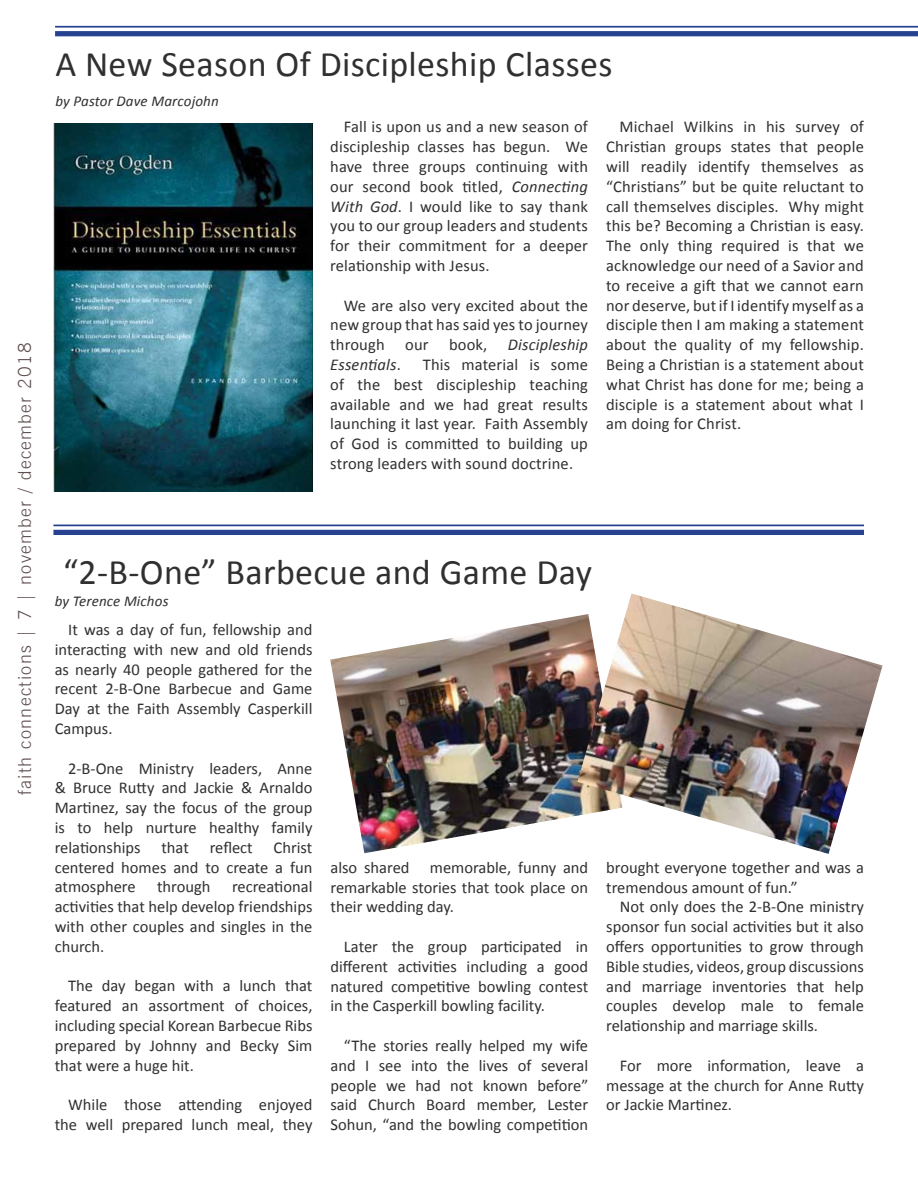
<style>
.page{position:relative;width:918px;height:1188px;background:#fff}
.page>*{position:absolute;margin:0;border:0;box-sizing:border-box;transform-origin:0 0}
.t1{font:36px "Calibri";letter-spacing:.01em;color:#303030}
.t2{font:300 18px "News Gothic BT";letter-spacing:.075em;color:#5e4d4f}
.t3{font:16.5px/19.8px "Calibri";color:#303030;text-align:justify}
.t4{font:italic 15px "Calibri";letter-spacing:.01em;color:#303030}
.s1{font-style:italic}
</style>
<div class="page">
<div style="left:55px;top:31px;width:863px;height:5px;background:#25408f"></div>
<hr style="left:55px;top:26px;width:863px;height:2px;background:#25408f">
<div style="left:53px;top:530px;width:811px;height:5px;background:#25408f"></div>
<hr style="left:53px;top:525px;width:811px;height:1px;background:#25408f">
<img style="left:53px;top:123px;width:259px;height:368px">
<img style="left:330px;top:616px;width:247px;height:237px">
<img style="left:577px;top:593px;width:306px;height:261px">
<p class="t2" style="left:14px;top:795px;width:454px;rotate:-90deg">faith connections | 7 | november / december 2018</p>
<h1 class="t1" style="left:55px;top:41px;width:559px">A New Season Of Discipleship Classes</h1>
<p class="t4" style="left:55px;top:91px;width:165px">by Pastor Dave Marcojohn</p>
<p class="t3" style="left:330px;top:117px;width:259px;text-indent:13px">Fall is upon us and a new season of discipleship classes has begun. We have three groups continuing with our second book titled, <span class="s1">Connecting With God</span>. I would like to say thank you to our group leaders and students for their commitment for a deeper relationship with Jesus.</p>
<p class="t3" style="left:330px;top:295px;width:259px;text-indent:13px">We are also very excited about the new group that has said yes to journey through our book, <span class="s1">Discipleship Essentials</span>.</p>
<p class="t3" style="left:330px;top:355px;width:259px;text-indent:93px">This material is some of the best discipleship teaching available and we had great results launching it last year. Faith Assembly of God is committed to building up strong leaders with sound doctrine.</p>
<p class="t3" style="left:606px;top:117px;width:259px;text-indent:13px">Michael Wilkins in his survey of Christian groups states that people will readily identify themselves as “Christians” but be quite reluctant to call themselves disciples. Why might this be? Becoming a Christian is easy.<br>The only thing required is that we acknowledge our need of a Savior and to receive a gift that we cannot earn nor deserve, but if I identify myself as a disciple then I am making a statement about the quality of my fellowship.<br>Being a Christian is a statement about what Christ has done for me; being a disciple is a statement about what I am doing for Christ.</p>
<h1 class="t1" style="left:63px;top:549px;width:530px">“2-B-One” Barbecue and Game Day</h1>
<p class="t4" style="left:55px;top:591px;width:115px">by Terence Michos</p>
<p class="t3" style="left:55px;top:620px;width:259px;text-indent:13px">It was a day of fun, fellowship and interacting with new and old friends as nearly 40 people gathered for the recent 2-B-One Barbecue and Game Day at the Faith Assembly Casperkill Campus.</p>
<p class="t3" style="left:55px;top:758px;width:259px;text-indent:13px">2-B-One Ministry leaders, Anne &amp; Bruce Rutty and Jackie &amp; Arnaldo Martinez, say the focus of the group is to help nurture healthy family relationships</p>
<p class="t3" style="left:161px;top:837px;width:29px">that</p>
<p class="t3" style="left:210px;top:837px;width:45px">reflect</p>
<p class="t3" style="left:55px;top:837px;width:259px;text-indent:219px">Christ centered homes and to create a fun atmosphere</p>
<p class="t3" style="left:55px;top:877px;width:259px;text-indent:177px">recreational activities that help develop friendships with other couples and singles in the church.</p>
<p class="t3" style="left:55px;top:976px;width:259px;text-indent:13px">The day began with a lunch that featured an assortment of choices, including special Korean Barbecue Ribs prepared by Johnny and Becky Sim that were a huge hit.</p>
<p class="t3" style="left:55px;top:1095px;width:259px;text-align:right">While those attending enjoyed the well prepared lunch meal, they</p>
<p class="t3" style="left:157px;top:877px;width:55px">through</p>
<p class="t3" style="left:330px;top:857px;width:259px">also shared memorable, funny and remarkable stories that took place on their wedding day.</p>
<p class="t3" style="left:330px;top:937px;width:259px;text-indent:13px">Later the group participated in different activities including a good natured competitive bowling contest in the Casperkill bowling facility.</p>
<p class="t3" style="left:330px;top:1036px;width:259px;text-indent:13px">“The stories really helped my wife and I see into the lives of several people we had not known before” said Church Board member, Lester Sohun, “and the bowling competition</p>
<p class="t3" style="left:606px;top:857px;width:259px">brought everyone together and was a tremendous amount of fun.”</p>
<p class="t3" style="left:606px;top:897px;width:259px;text-indent:13px">Not only does the 2-B-One ministry sponsor fun social activities but it also offers opportunities to grow through Bible studies, videos, group discussions and marriage inventories that help couples develop male to female relationship and marriage skills.</p>
<p class="t3" style="left:606px;top:1055px;width:259px;text-indent:13px">For more information, leave a message at the church for Anne Rutty or Jackie Martinez.</p>
</div>
